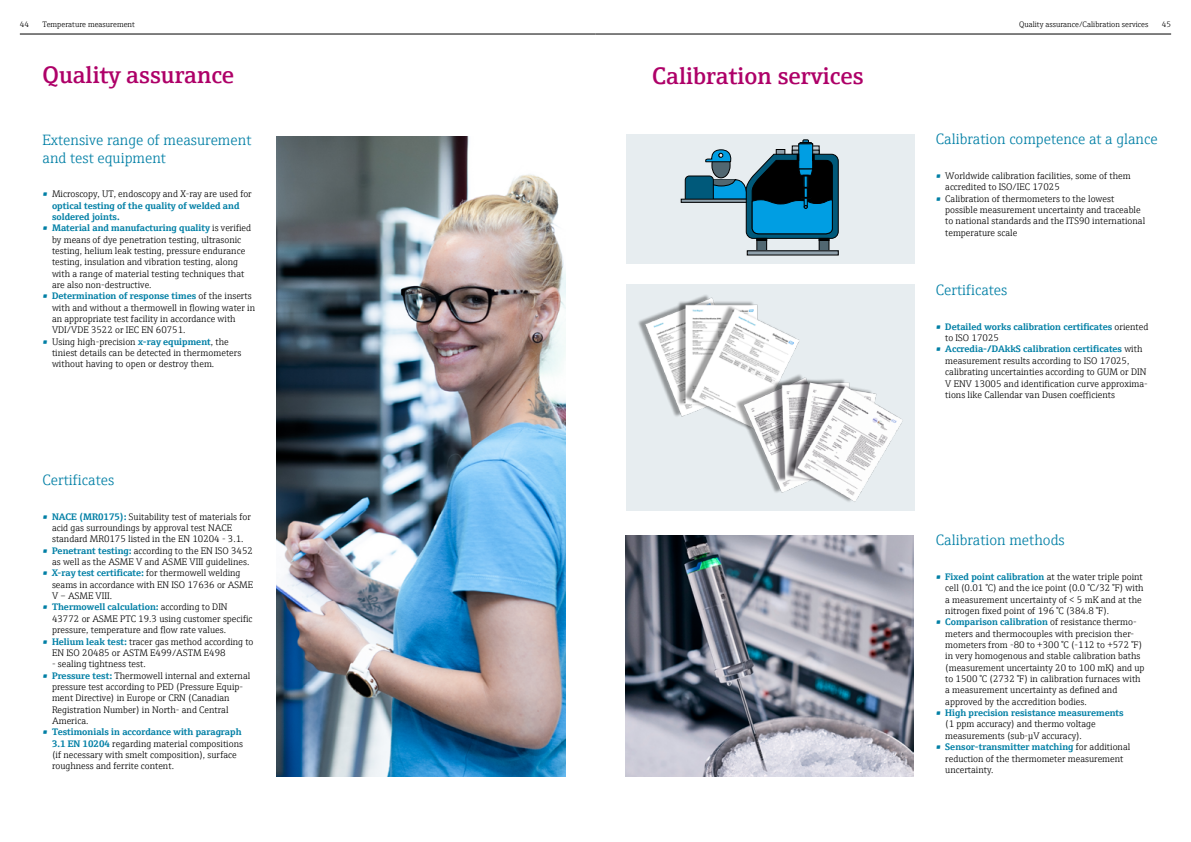
<style>
.page{position:relative;width:1191px;height:842px;background:#fff}
.page>*{position:absolute;margin:0;border:0;box-sizing:border-box;transform-origin:0 0}
.t1{font:600 24px "E+H Serif";color:#ae0068}
.t2{font:300 15px/18px "E+H Serif";color:#007fa5}
.t3{font:300 9.5px/11.3px "E+H Serif";color:#000}
.t4{font:700 9.5px/11.3px "E+H Serif";color:#007fa5}
.t5{font:300 8px "E+H Serif";color:#000}
.s1{font-weight:600}
.s2{font-weight:300;color:#000}
.s3{font-weight:600;color:#007fa5}
.s4{font-weight:700;color:#007fa5}
</style>
<div class="page">
<hr style="left:595px;top:34px;width:576px;height:1px;background:#000">
<hr style="left:20px;top:34px;width:575px;height:1px;background:#000">
<img style="left:277px;top:136px;width:289px;height:641px">
<img style="left:625px;top:535px;width:288px;height:241px">
<div style="left:626px;top:284px;width:288px;height:226px;background:#e7edf0"></div>
<img style="left:630px;top:291px;width:178px;height:150px">
<img style="left:728px;top:359px;width:185px;height:152px">
<svg style="left:626px;top:134px;width:288px;height:130px;background:#aac2cc"></svg>
<p class="t5" style="left:20px;top:18px;width:11px">44</p>
<p class="t5" style="left:43px;top:18px;width:94px">Temperature measurement</p>
<p class="t5" style="left:1019px;top:18px;width:131px">Quality assurance/Calibration services</p>
<p class="t5" style="left:1161px;top:18px;width:11px">45</p>
<h1 class="t1" style="left:43px;top:56px;width:193px">Quality assurance</h1>
<h1 class="t1" style="left:652px;top:58px;width:213px">Calibration services</h1>
<h2 class="t2" style="left:43px;top:130px;width:210px">Extensive range of measurement and test equipment</h2>
<p class="t4" style="left:52px;top:188px;width:201px;text-indent:-10px"><span class="s1">•</span> <span class="s2">Microscopy, UT, endoscopy and X-ray are used for </span>optical testing of the quality of welded and soldered joints.</p>
<p class="t3" style="left:52px;top:222px;width:201px;text-indent:-10px"><span class="s3">•</span> <span class="s4">Material and manufacturing quality</span> is verified by means of dye penetration testing, ultrasonic testing, helium leak testing, pressure endurance testing, insulation and vibration testing, along with a range of material testing techniques that are also non-destructive.</p>
<p class="t3" style="left:52px;top:290px;width:205px;text-indent:-10px"><span class="s3">•</span> <span class="s4">Determination of response times</span> of the inserts with and without a thermowell in flowing water in an appropriate test facility in accordance with VDI/VDE 3522 or IEC EN 60751.</p>
<p class="t3" style="left:52px;top:335px;width:191px;text-indent:-10px"><span class="s3">•</span> Using high-precision <span class="s4">x-ray equipment</span>, the tiniest details can be detected in thermometers without having to open or destroy them.</p>
<h2 class="t2" style="left:43px;top:469px;width:73px">Certificates</h2>
<p class="t3" style="left:52px;top:510px;width:200px;text-indent:-9px"><span class="s3">•</span> <span class="s4">NACE (MR0175):</span> Suitability test of materials for acid gas surroundings by approval test NACE standard MR0175 listed in the EN 10204 - 3.1.</p>
<p class="t3" style="left:52px;top:544px;width:202px;text-indent:-10px"><span class="s3">•</span> <span class="s4">Penetrant testing:</span> according to the EN ISO 3452 as well as the ASME V and ASME VIII guidelines.</p>
<p class="t3" style="left:52px;top:567px;width:203px;text-indent:-10px"><span class="s3">•</span> <span class="s4">X-ray test certificate:</span> for thermowell welding seams in accordance with EN ISO 17636 or ASME<br>V – ASME VIII.</p>
<p class="t3" style="left:52px;top:601px;width:202px;text-indent:-10px"><span class="s3">•</span> <span class="s4">Thermowell calculation:</span> according to DIN<br>43772 or ASME PTC 19.3 using customer specific pressure, temperature and flow rate values.</p>
<p class="t3" style="left:52px;top:635px;width:203px;text-indent:-10px"><span class="s3">•</span> <span class="s4">Helium leak test:</span> tracer gas method according to<br>EN ISO 20485 or ASTM E499/ASTM E498</p>
<p class="t3" style="left:52px;top:658px;width:95px">- sealing tightness test.</p>
<p class="t3" style="left:52px;top:669px;width:200px;text-indent:-10px"><span class="s3">•</span> <span class="s4">Pressure test:</span> Thermowell internal and external pressure test according to PED (Pressure Equip&shy;ment Directive) in Europe or CRN (Canadian Registration Number) in North- and Central America.</p>
<p class="t3" style="left:52px;top:726px;width:192px;text-indent:-10px"><span class="s3">•</span> <span class="s4">Testimonials in accordance with paragraph 3.1 EN 10204</span> regarding material compositions (if necessary with smelt composition), surface roughness and ferrite content.</p>
<h2 class="t2" style="left:935px;top:129px;width:223px">Calibration competence at a glance</h2>
<p class="t3" style="left:945px;top:169px;width:187px;text-indent:-10px"><span class="s3">•</span> Worldwide calibration facilities, some of them accredited to ISO/IEC 17025</p>
<p class="t3" style="left:945px;top:192px;width:201px;text-indent:-10px"><span class="s3">•</span> Calibration of thermometers to the lowest possible measurement uncertainty and traceable to national standards and the ITS90 international temperature scale</p>
<h2 class="t2" style="left:935px;top:280px;width:73px">Certificates</h2>
<p class="t4" style="left:945px;top:320px;width:205px;text-indent:-10px"><span class="s1">•</span> Detailed works calibration certificates <span class="s2">oriented to ISO 17025</span></p>
<p class="t3" style="left:945px;top:343px;width:204px;text-indent:-10px"><span class="s3">•</span> <span class="s4">Accredia-/DAkkS calibration certificates</span> with measurement results according to ISO 17025, calibrating uncertainties according to GUM or DIN V ENV 13005 and identification curve approxima&shy;tions like Callendar van Dusen coefficients</p>
<h2 class="t2" style="left:935px;top:530px;width:131px">Calibration methods</h2>
<p class="t3" style="left:945px;top:570px;width:200px;text-indent:-10px"><span class="s3">•</span> <span class="s4">Fixed point calibration</span> at the water triple point cell (0.01 °C) and the ice point (0.0 °C/32 °F) with a measurement uncertainty of &lt; 5 mK and at the nitrogen fixed point of 196 °C (384.8 °F).</p>
<p class="t3" style="left:945px;top:616px;width:201px;text-indent:-10px"><span class="s3">•</span> <span class="s4">Comparison calibration</span> of resistance thermo&shy;meters and thermocouples with precision ther&shy;mometers from -80 to +300 °C (-112 to +572 °F) in very homogenous and stable calibration baths (measurement uncertainty 20 to 100 mK) and up to 1500 °C (2732 °F) in calibration furnaces with a measurement uncertainty as defined and approved by the accredition bodies.</p>
<p class="t3" style="left:945px;top:706px;width:180px;text-indent:-10px"><span class="s3">•</span> <span class="s4">High precision resistance measurements </span>(1 ppm accuracy) and thermo voltage measurements (sub-μV accuracy).</p>
<p class="t3" style="left:945px;top:741px;width:186px;text-indent:-10px"><span class="s3">•</span> <span class="s4">Sensor-transmitter matching</span> for additional reduction of the thermometer measurement uncertainty.</p>
</div>
